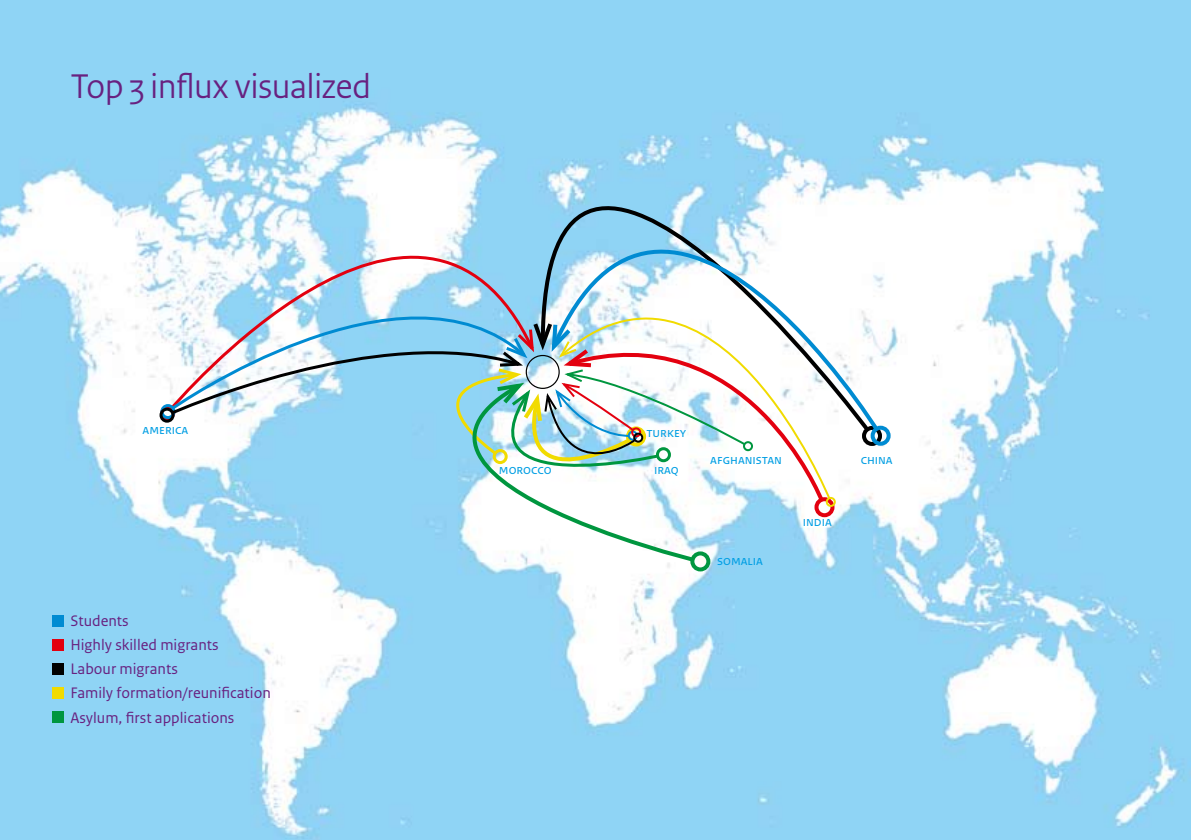
<style>
.page{position:relative;width:1191px;height:840px;background:#fff}
.page>*{position:absolute;margin:0;border:0;box-sizing:border-box;transform-origin:0 0}
.t1{font:36px "Rijksoverheid Sans Heading";color:#682180}
.t2{font:16px/24px "Rijksoverheid Sans Text";color:#682180}
.t3{font:14px "Rijksoverheid Sans Text";color:#009ee3}
</style>
<div class="page">
<img style="left:0;top:0;width:1191px;height:839px">
<div style="left:52px;top:614px;width:12px;height:12px;background:#008bd2"></div>
<div style="left:52px;top:638px;width:12px;height:12px;background:#e3000f"></div>
<div style="left:52px;top:662px;width:12px;height:12px;background:#000"></div>
<div style="left:52px;top:686px;width:12px;height:12px;background:#f1db00"></div>
<div style="left:52px;top:710px;width:12px;height:12px;background:#00963f"></div>
<svg style="left:169px;top:113px;width:367px;height:206px"></svg>
<svg style="left:170px;top:247px;width:358px;height:72px"></svg>
<div style="left:160px;top:404px;width:15px;height:15px;border:3px solid #008bd2;border-radius:50%"></div>
<div style="left:159px;top:407px;width:15px;height:15px;border:3px solid #000;border-radius:50%"></div>
<svg style="left:356px;top:503px;width:340px;height:60px"></svg>
<div style="left:690px;top:551px;width:20px;height:20px;border:4px solid #00963f;border-radius:50%"></div>
<div style="left:814px;top:497px;width:20px;height:20px;border:4px solid #e3000f;border-radius:50%"></div>
<div style="left:539px;top:0;width:332px;height:433px;background:#8fd4f5"></div>
<div style="left:862px;top:425px;width:20px;height:20px;border:4px solid #000;border-radius:50%"></div>
<svg style="left:746px;top:432px;width:85px;height:68px"></svg>
<div style="left:825px;top:496px;width:10px;height:10px;border:2px solid #f1db00;border-radius:50%"></div>
<svg style="left:548px;top:92px;width:332px;height:340px"></svg>
<svg style="left:169px;top:319px;width:577px;height:184px"></svg>
<div style="left:870px;top:425px;width:20px;height:20px;border:4px solid #008bd2;border-radius:50%"></div>
<h1 class="t1" style="left:71px;top:65px;width:301px">Top 3 influx visualized</h1>
<p class="t3" style="left:143px;top:421px;width:47px">america</p>
<p class="t2" style="left:70px;top:609px;width:202px">Students<br>Highly skilled migrants<br>Labour migrants<br>Family formation/reunification<br>Asylum, first applications</p>
<p class="t3" style="left:499px;top:461px;width:54px">morocco</p>
<p class="t3" style="left:646px;top:424px;width:41px">turkey</p>
<p class="t3" style="left:654px;top:461px;width:26px">iraq</p>
<p class="t3" style="left:710px;top:451px;width:73px">afghanistan</p>
<p class="t3" style="left:717px;top:552px;width:47px">somalia</p>
<p class="t3" style="left:803px;top:513px;width:31px">india</p>
<p class="t3" style="left:861px;top:451px;width:33px">china</p>
</div>
